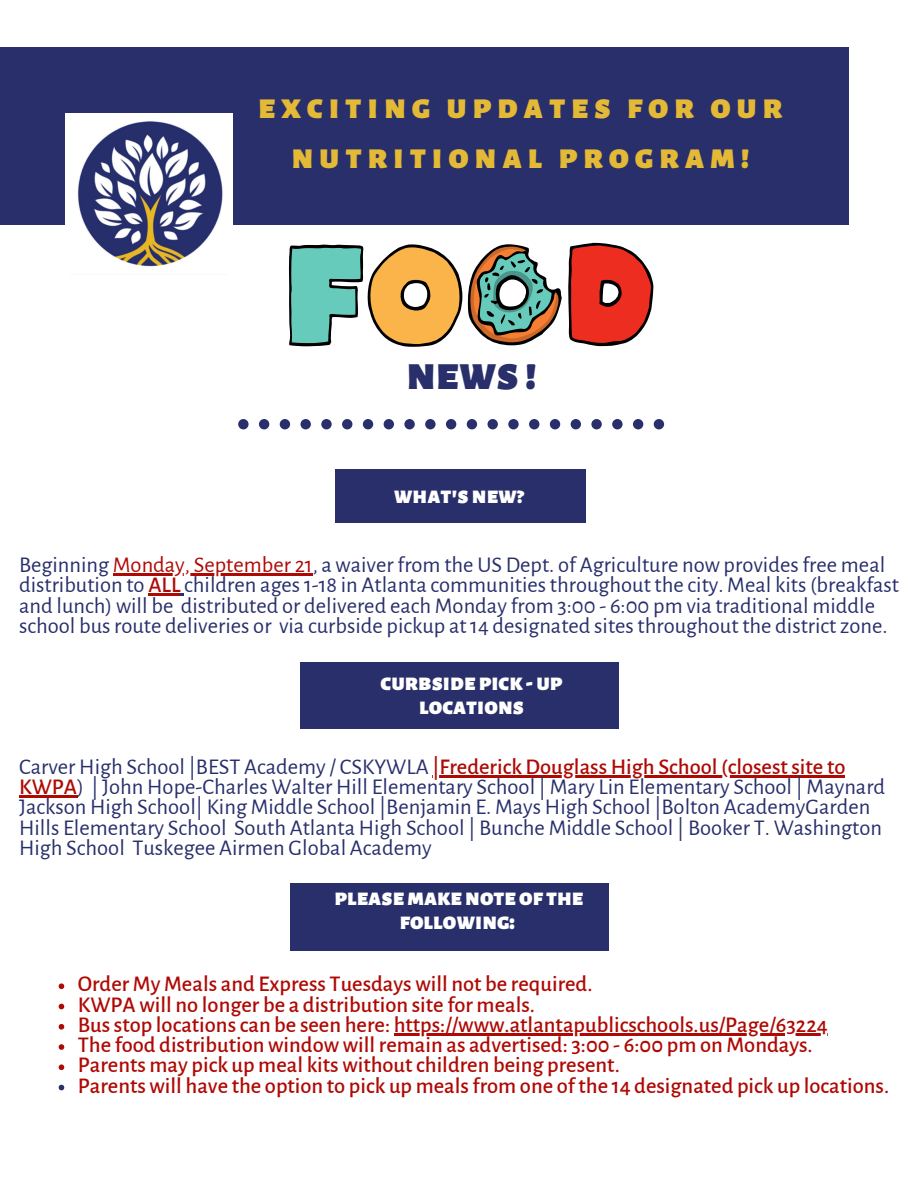
<style>
.page{position:relative;width:918px;height:1188px;background:#fff}
.page>*{position:absolute;margin:0;border:0;box-sizing:border-box;transform-origin:0 0}
.t1{font:900 48px "Alegreya Sans SC";color:#282f6b}
.t2{font:900 36px/49.7px "Alegreya Sans SC";letter-spacing:.16em;color:#e4b936;text-align:center}
.t3{font:900 24px/23.7px "Alegreya Sans SC";color:#fff;text-align:center}
.t4{font:22.5px/20.2px "Alegreya Sans";color:#282f6b}
.t5{font:500 22.5px/20.2px "Alegreya Sans";color:#af0904}
.s1{color:#af0904}
.s2{font-weight:500;color:#af0904}
</style>
<div class="page">
<div style="left:0;top:47px;width:848px;height:178px;background:#282f6b"></div>
<img style="left:66px;top:114px;width:166px;height:153px">
<div style="left:335px;top:469px;width:251px;height:53px;background:#282f6b"></div>
<svg style="left:238px;top:419px;width:426px;height:10px"></svg>
<div style="left:300px;top:662px;width:318px;height:67px;background:#282f6b"></div>
<div style="left:291px;top:884px;width:318px;height:66px;background:#282f6b"></div>
<hr style="left:113px;top:573px;width:200px;height:3px;background:#af0904">
<hr style="left:148px;top:594px;width:33px;height:2px;background:#af0904">
<hr style="left:432px;top:775px;width:413px;height:2px;background:#af0904">
<hr style="left:19px;top:795px;width:58px;height:3px;background:#af0904">
<svg style="left:289px;top:244px;width:173px;height:103px"></svg>
<svg style="left:468px;top:242px;width:185px;height:105px"></svg>
<svg style="left:59px;top:983px;width:5px;height:6px"></svg>
<svg style="left:59px;top:1004px;width:5px;height:5px"></svg>
<svg style="left:59px;top:1024px;width:5px;height:6px"></svg>
<hr style="left:394px;top:1033px;width:434px;height:2px;background:#af0904">
<svg style="left:59px;top:1044px;width:5px;height:6px"></svg>
<svg style="left:59px;top:1064px;width:5px;height:6px"></svg>
<svg style="left:59px;top:1085px;width:5px;height:5px"></svg>
<h2 class="t2" style="left:258px;top:82px;width:526px">exciting updates for our nutritional program!</h2>
<h1 class="t1" style="left:406px;top:350px;width:132px">news !</h1>
<p class="t3" style="left:394px;top:484px;width:132px">what'snew?</p>
<p class="t4" style="left:19px;top:555px;width:882px">Beginning <span class="s1">Monday, September 21</span>, a waiver from the US Dept. of Agriculture now provides free meal distribution to <span class="s2">ALL</span> children ages 1-18 in Atlanta communities throughout the city. Meal kits (breakfast and lunch) will be distributed or delivered each Monday from 3:00 - 6:00 pm via traditional middle school bus route deliveries or via curbside pickup at 14 designated sites throughout the district zone.</p>
<p class="t3" style="left:381px;top:671px;width:183px">curbside pick-up locations</p>
<p class="t4" style="left:19px;top:757px;width:868px">Carver High School |BEST Academy / CSKYWLA <span class="s2">|Frederick Douglass High School (closest site to KWPA</span>) | John Hope-Charles Walter Hill Elementary School | Mary Lin Elementary School | Maynard Jackson High School| King Middle School |Benjamin E. Mays High School |Bolton AcademyGarden Hills Elementary School South Atlanta High School | Bunche Middle School | Booker T. Washington High School Tuskegee Airmen Global Academy</p>
<p class="t3" style="left:334px;top:886px;width:251px">pleasemakenoteof the following:</p>
<p class="t5" style="left:78px;top:974px;width:813px">Order My Meals and Express Tuesdays will not be required.<br>KWPA will no longer be a distribution site for meals.<br>Bus stop locations can be seen here: https://www.atlantapublicschools.us/Page/63224<br>The food distribution window will remain as advertised: 3:00 - 6:00 pm on Mondays.<br>Parents may pick up meal kits without children being present.<br>Parents will have the option to pick up meals from one ofthe 14 designated pick up locations.</p>
</div>
